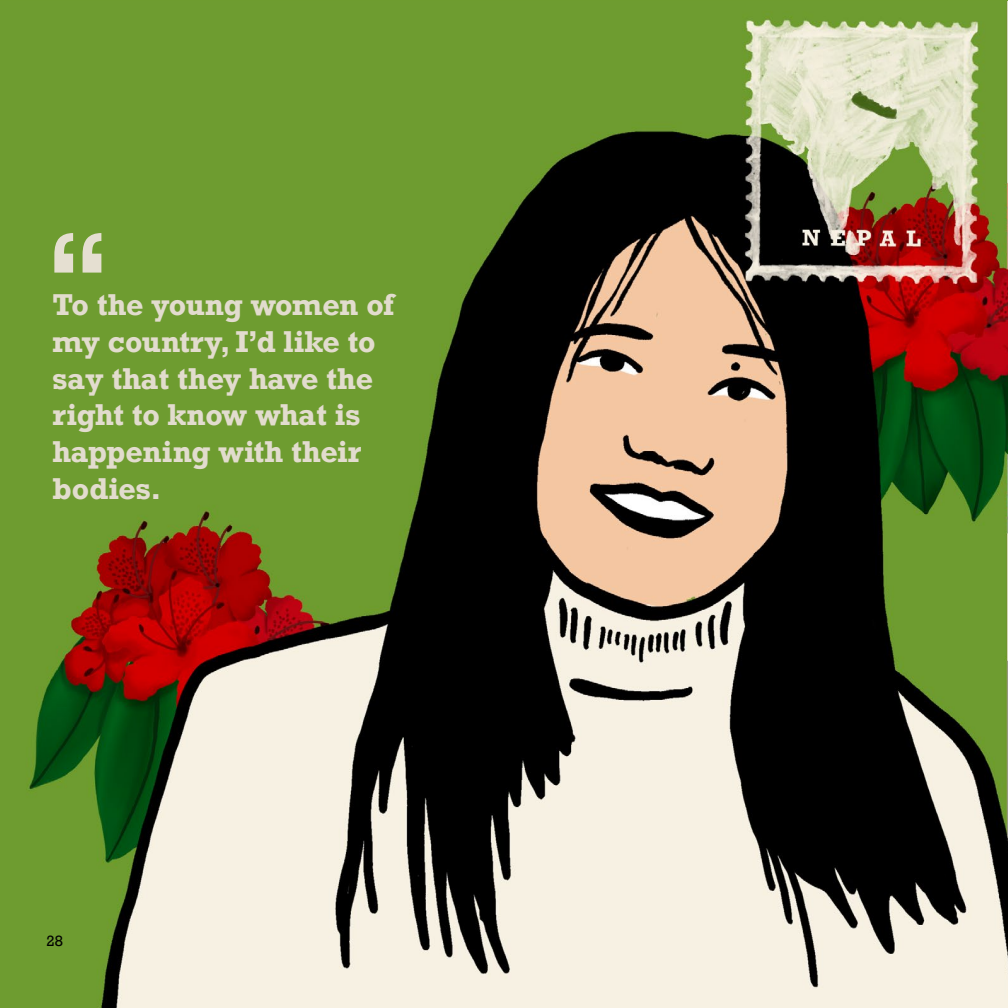
<style>
.page{position:relative;width:1008px;height:1008px;background:#fff}
.page>*{position:absolute;margin:0;border:0;box-sizing:border-box;transform-origin:0 0}
.t1{font:700 106.23px "Rockwell";color:#e5dfd1}
.t2{font:700 28.35px/36.9px "Rockwell";letter-spacing:-.015em;color:#e2dcce}
.t3{font:14px "Rockwell";color:#000}
</style>
<div class="page">
<img style="left:0;top:1px;width:1008px;height:1007px">
<h1 class="t1" style="left:47px;top:239px;width:63px">“</h1>
<p class="t2" style="left:53px;top:291px;width:343px">To the young women of my country, I’d like to say that they have the right to know what is happening with their bodies.</p>
<p class="t3" style="left:47px;top:936px;width:18px">28</p>
</div>
